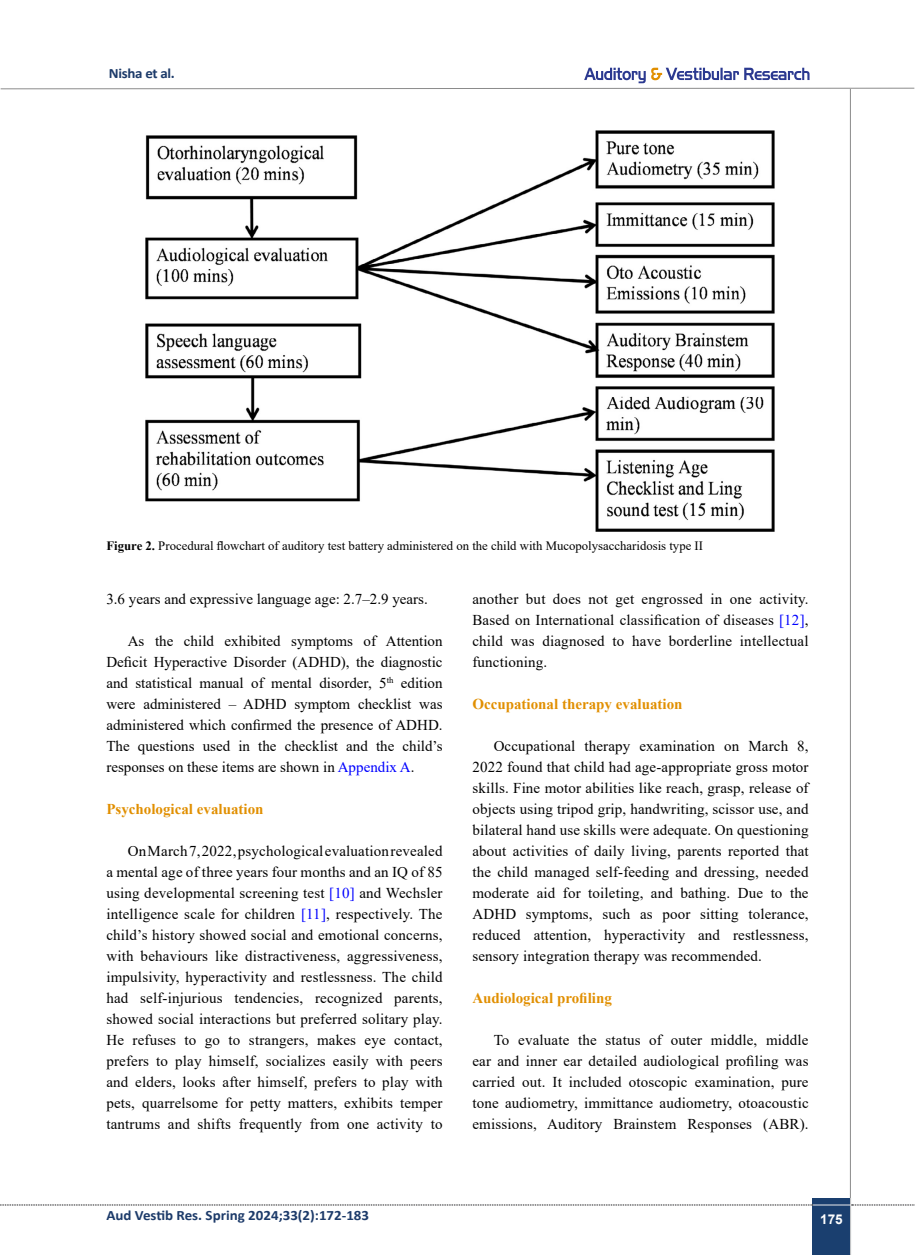
<style>
.page{position:relative;width:915px;height:1255px;background:#fff}
.page>*{position:absolute;margin:0;border:0;box-sizing:border-box;transform-origin:0 0}
.t1{font:15px/21px "Times New Roman";letter-spacing:.01em;color:#000;text-align:justify}
.t2{font:700 15px "Times New Roman";color:#e18f00}
.t3{font:700 14.25px "Calibri";color:#1d3b6a;scale:1.05 1}
.t4{font:700 14.25px "Calibri";letter-spacing:-.02em;color:#1d3b6a;scale:1.05 1}
.t5{font:700 13.5px "Arial";color:#fff}
.t6{font:12.75px "Times New Roman";color:#000}
.s1{font-weight:700}
.s2{color:#00f}
</style>
<div class="page">
<hr style="left:849px;top:89px;width:1px;height:1165px;background:#8b8b8b">
<svg style="left:0;top:68px;width:914px;height:21px"></svg>
<div style="left:812px;top:1198px;width:38px;height:56px;background:#1a3f6f"></div>
<hr style="left:849px;top:1198px;width:1px;height:56px;background:#c2c4c6">
<hr style="left:812px;top:1204px;width:38px;height:1px;background:#ebebec">
<svg style="left:0;top:1204px;width:812px;height:1px"></svg>
<svg style="left:851px;top:1204px;width:64px;height:1px"></svg>
<img style="left:146px;top:131px;width:629px;height:400px">
<p class="t4" style="left:109px;top:63px;width:64px">Nisha et al.</p>
<p class="t6" style="left:106px;top:536px;width:598px"><span class="s1">Figure 2.</span> Procedural flowchart of auditory test battery administered on the child with Mucopolysaccharidosis type II</p>
<p class="t1" style="left:106px;top:588px;width:323px">3.6 years and expressive language age: 2.7–2.9 years.</p>
<p class="t1" style="left:106px;top:630px;width:337px;text-indent:21px">As the child exhibited symptoms of Attention Deficit Hyperactive Disorder (ADHD), the diagnostic and statistical manual of mental disorder, 5<sup>th</sup> edition were administered – ADHD symptom checklist was administered which confirmed the presence of ADHD.<br>The questions used in the checklist and the child’s responses on these items are shown in <span class="s2">Appendix A</span>.</p>
<p class="t2" style="left:106px;top:798px;width:159px">Psychological evaluation</p>
<p class="t1" style="left:106px;top:840px;width:337px;text-indent:21px">On March 7, 2022, psychological evaluation revealed a mental age of three years four months and an IQ of 85 using developmental screening test <span class="s2">[10]</span> and Wechsler intelligence scale for children <span class="s2">[11]</span>, respectively. The child’s history showed social and emotional concerns, with behaviours like distractiveness, aggressiveness, impulsivity, hyperactivity and restlessness. The child had self-injurious tendencies, recognized parents, showed social interactions but preferred solitary play.<br>He refuses to go to strangers, makes eye contact, prefers to play himself, socializes easily with peers and elders, looks after himself, prefers to play with pets, quarrelsome for petty matters, exhibits temper tantrums and shifts frequently from one activity to</p>
<p class="t1" style="left:472px;top:588px;width:337px">another but does not get engrossed in one activity.<br>Based on International classification of diseases <span class="s2">[12]</span>, child was diagnosed to have borderline intellectual functioning.</p>
<p class="t2" style="left:472px;top:693px;width:212px">Occupational therapy evaluation</p>
<p class="t1" style="left:472px;top:735px;width:337px;text-indent:21px">Occupational therapy examination on March 8, 2022 found that child had age-appropriate gross motor skills. Fine motor abilities like reach, grasp, release of objects using tripod grip, handwriting, scissor use, and bilateral hand use skills were adequate. On questioning about activities of daily living, parents reported that the child managed self-feeding and dressing, needed moderate aid for toileting, and bathing. Due to the ADHD symptoms, such as poor sitting tolerance, reduced attention, hyperactivity and restlessness, sensory integration therapy was recommended.</p>
<p class="t2" style="left:472px;top:987px;width:141px">Audiological profiling</p>
<p class="t1" style="left:472px;top:1029px;width:337px;text-indent:21px">To evaluate the status of outer middle, middle ear and inner ear detailed audiological profiling was carried out. It included otoscopic examination, pure tone audiometry, immittance audiometry, otoacoustic emissions, Auditory Brainstem Responses (ABR).</p>
<p class="t3" style="left:106px;top:1205px;width:252px">Aud Vestib Res. Spring 2024;33(2):172-183</p>
<p class="t5" style="left:819px;top:1209px;width:24px">175</p>
</div>
